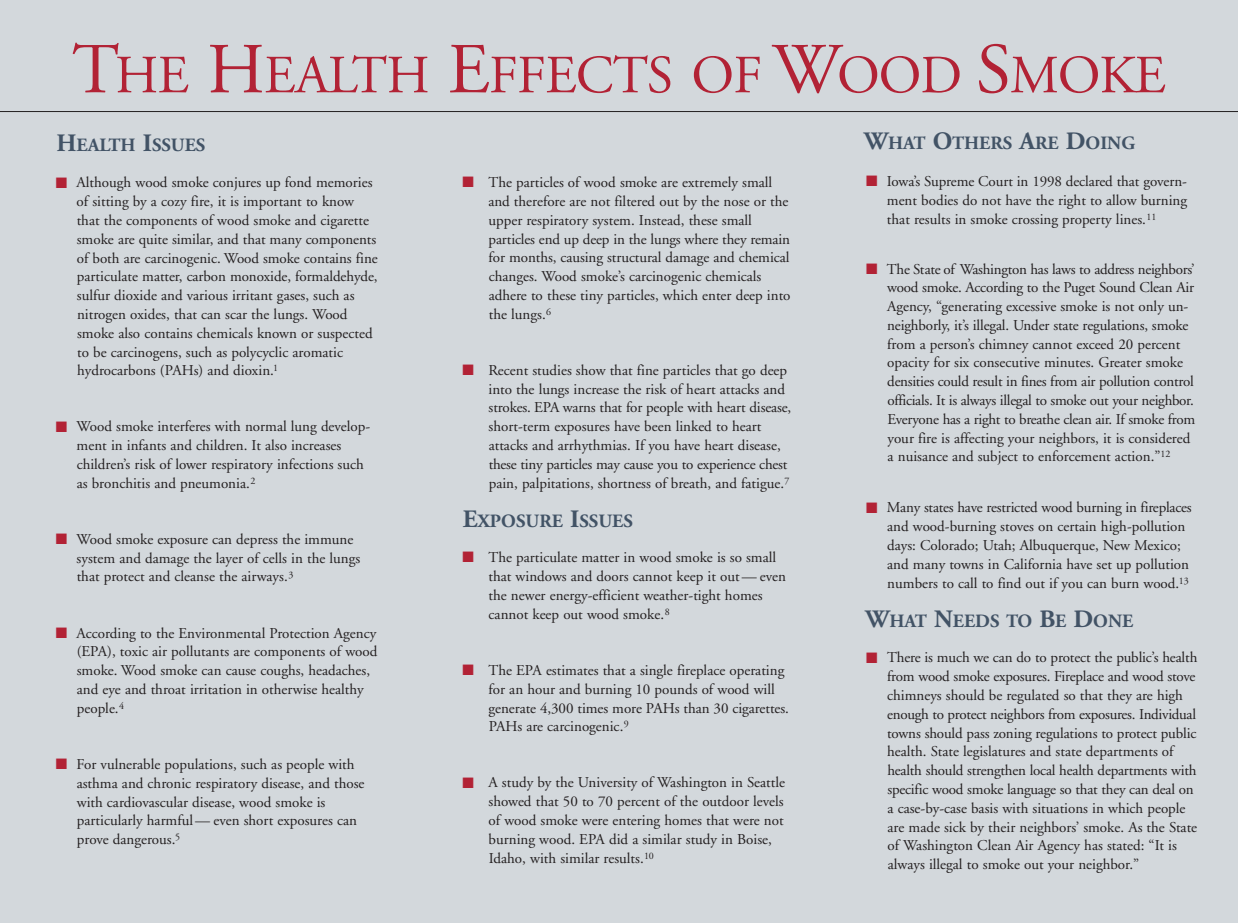
<style>
.page{position:relative;width:1238px;height:923px;background:#fff}
.page>*{position:absolute;margin:0;border:0;box-sizing:border-box;transform-origin:0 0}
.t1{font:53.62px "Adobe Garamond";letter-spacing:-.015em;color:#b22235}
.t2{font:700 18.75px "Adobe Garamond";color:#425366}
.t3{font:15px/18.8px "Adobe Garamond";color:#231f20}
.t4{font:15px "Zapf Dingbats ITC";color:#b22235}
.s1{font-size:71.5px}
.s2{font-size:25px}
</style>
<div class="page">
<div style="left:0;top:0;width:1238px;height:922px;background:#d3d8dc"></div>
<hr style="left:0;top:111px;width:1238px;height:1px;background:#231f20">
<h1 class="t1" style="left:72px;top:47px;width:1095px"><span class="s1">T</span>HE <span class="s1">H</span>EALTH <span class="s1">E</span>FFECTS OF <span class="s1">W</span>OOD <span class="s1">S</span>MOKE</h1>
<p class="t2" style="left:56px;top:135px;width:151px"><span class="s2">H</span>EALTH <span class="s2">I</span>SSUES</p>
<p class="t4" style="left:56px;top:174px;width:13px">■</p>
<p class="t3" style="left:77px;top:174px;width:303px">Although wood smoke conjures up fond memories of sitting by a cozy fire, it is important to know that the components of wood smoke and cigarette smoke are quite similar, and that many components of both are carcinogenic. Wood smoke contains fine particulate matter, carbon monoxide, formaldehyde, sulfur dioxide and various irritant gases, such as nitrogen oxides, that can scar the lungs. Wood smoke also contains chemicals known or suspected to be carcinogens, such as polycyclic aromatic hydrocarbons (PAHs) and dioxin.<sup>1</sup></p>
<p class="t4" style="left:56px;top:417px;width:13px">■</p>
<p class="t3" style="left:77px;top:417px;width:295px">Wood smoke interferes with normal lung develop - ment in infants and children. It also increases children’s risk of lower respiratory infections such as bronchitis and pneumonia.<sup>2</sup></p>
<p class="t4" style="left:56px;top:530px;width:13px">■</p>
<p class="t3" style="left:77px;top:530px;width:285px">Wood smoke exposure can depress the immune system and damage the layer of cells in the lungs that protect and cleanse the airways.<sup>3</sup></p>
<p class="t4" style="left:56px;top:624px;width:13px">■</p>
<p class="t3" style="left:77px;top:624px;width:302px">According to the Environmental Protection Agency (EPA), toxic air pollutants are components of wood smoke. Wood smoke can cause coughs, headaches, and eye and throat irritation in otherwise healthy people.<sup>4</sup></p>
<p class="t4" style="left:56px;top:755px;width:13px">■</p>
<p class="t3" style="left:77px;top:755px;width:289px">For vulnerable populations, such as people with asthma and chronic respiratory disease, and those with cardiovascular disease, wood smoke is particularly harmful— even short exposures can prove dangerous.<sup>5</sup></p>
<p class="t4" style="left:462px;top:173px;width:13px">■</p>
<p class="t3" style="left:488px;top:173px;width:304px">The particles of wood smoke are extremely small and therefore are not filtered out by the nose or the upper respiratory system. Instead, these small particles end up deep in the lungs where they remain for months, causing structural damage and chemical changes. Wood smoke’s carcinogenic chemicals adhere to these tiny particles, which enter deep into the lungs.<sup>6</sup></p>
<p class="t4" style="left:462px;top:361px;width:13px">■</p>
<p class="t3" style="left:488px;top:361px;width:304px">Recent studies show that fine particles that go deep into the lungs increase the risk of heart attacks and strokes. EPA warns that for people with heart disease, short-term exposures have been linked to heart attacks and arrhythmias. If you have heart disease, these tiny particles may cause you to experience chest pain, palpitations, shortness of breath, and fatigue.<sup>7</sup></p>
<p class="t2" style="left:462px;top:511px;width:172px"><span class="s2">E</span>XPOSURE <span class="s2">I</span>SSUES</p>
<p class="t4" style="left:462px;top:548px;width:13px">■</p>
<p class="t3" style="left:488px;top:548px;width:299px">The particulate matter in wood smoke is so small that windows and doors cannot keep it out — even the newer energy-efficient weather-tight homes cannot keep out wood smoke.<sup>8</sup></p>
<p class="t4" style="left:462px;top:661px;width:13px">■</p>
<p class="t3" style="left:488px;top:661px;width:302px">The EPA estimates that a single fireplace operating for an hour and burning 10 pounds of wood will generate 4,300 times more PAHs than 30 cigarettes.<br>PAHs are carcinogenic.<sup>9</sup></p>
<p class="t4" style="left:462px;top:773px;width:13px">■</p>
<p class="t3" style="left:488px;top:773px;width:298px">A study by the University of Washington in Seattle showed that 50 to 70 percent of the outdoor levels of wood smoke were entering homes that were not burning wood. EPA did a similar study in Boise, Idaho, with similar results.<sup>10</sup></p>
<p class="t2" style="left:864px;top:132px;width:272px"><span class="s2">W</span>HAT <span class="s2">O</span>THERS <span class="s2">A</span>RE <span class="s2">D</span>OING</p>
<p class="t4" style="left:866px;top:172px;width:13px">■</p>
<p class="t3" style="left:887px;top:172px;width:302px;text-align:justify">Iowa’s Supreme Court in 1998 declared that govern - ment bodies do not have the right to allow burning that results in smoke crossing property lines.<sup>11</sup></p>
<p class="t3" style="left:887px;top:260px;width:310px">The State of Washington has laws to address neighbors’ wood smoke. According to the Puget Sound Clean Air Agency, “generating excessive smoke is not only un - neighborly, it’s illegal. Under state regulations, smoke from a person’s chimney cannot exceed 20 percent opacity for six consecutive minutes. Greater smoke densities could result in fines from air pollution control officials. It is always illegal to smoke out your neighbor.<br>Everyone has a right to breathe clean air. If smoke from your fire is affecting your neighbors, it is considered a nuisance and subject to enforcement action.”<sup>12</sup></p>
<p class="t3" style="left:887px;top:498px;width:306px">Many states have restricted wood burning in fireplaces and wood-burning stoves on certain high-pollution days: Colorado; Utah; Albuquerque, New Mexico; and many towns in California have set up pollution numbers to call to find out if you can burn wood.<sup>13</sup></p>
<p class="t4" style="left:866px;top:260px;width:13px">■</p>
<p class="t4" style="left:866px;top:499px;width:13px">■</p>
<p class="t2" style="left:865px;top:611px;width:269px"><span class="s2">W</span>HAT <span class="s2">N</span>EEDS TO <span class="s2">B</span>E <span class="s2">D</span>ONE</p>
<p class="t4" style="left:866px;top:649px;width:13px">■</p>
<p class="t3" style="left:887px;top:648px;width:312px">There is much we can do to protect the public’s health from wood smoke exposures. Fireplace and wood stove chimneys should be regulated so that they are high enough to protect neighbors from exposures. Individual towns should pass zoning regulations to protect public health. State legislatures and state departments of health should strengthen local health departments with specific wood smoke language so that they can deal on a case-by-case basis with situations in which people are made sick by their neighbors’ smoke. As the State of Washington Clean Air Agency has stated: “It is always illegal to smoke out your neighbor.”</p>
</div>
